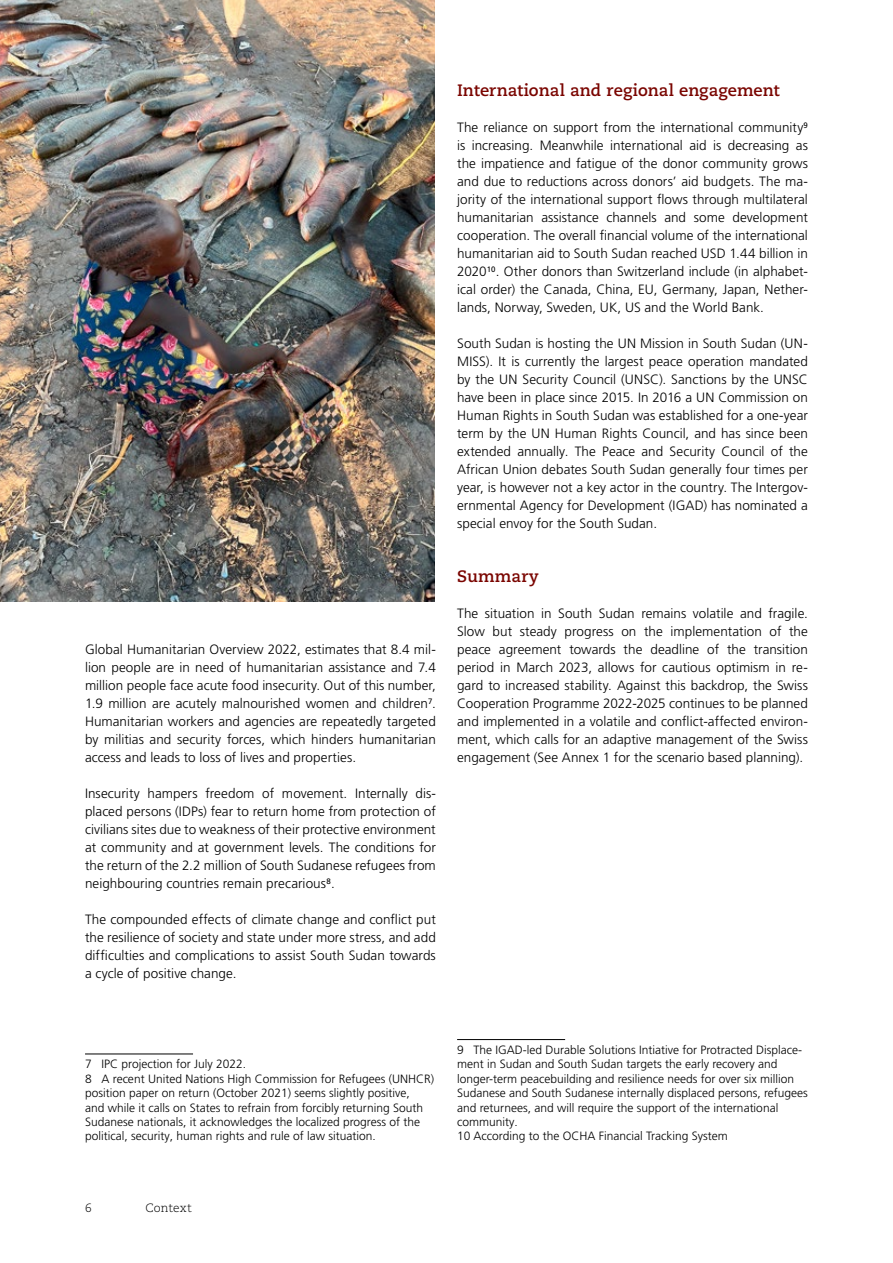
<style>
.page{position:relative;width:893px;height:1263px;background:#fff}
.page>*{position:absolute;margin:0;border:0;box-sizing:border-box;transform-origin:0 0}
.t1{font:700 16.5px "Caecilia LT Pro 75";color:#7a0500}
.t2{font:300 13.5px/18px "Frutiger LT Pro";letter-spacing:.005em;color:#000;text-align:justify}
.t3{font:300 12px/14.4px "Frutiger LT Pro";color:#000}
.t4{font:300 12px "Caecilia LT Pro 45";letter-spacing:.01em;color:#000}
</style>
<div class="page">
<hr style="left:85px;top:1054px;width:108px;height:1px;background:#000">
<hr style="left:457px;top:1039px;width:108px;height:1px;background:#000">
<img style="left:0;top:0;width:435px;height:601px">
<p class="t2" style="left:85px;top:641px;width:352px">Global Humanitarian Overview 2022, estimates that 8.4 mil&shy;lion people are in need of humanitarian assistance and 7.4 million people face acute food insecurity. Out of this number, 1.9 million are acutely malnourished women and children<sup>7</sup>.<br>Humanitarian workers and agencies are repeatedly targeted by militias and security forces, which hinders humanitarian access and leads to loss of lives and properties.</p>
<p class="t2" style="left:85px;top:785px;width:352px">Insecurity hampers freedom of movement. Internally dis&shy;placed persons (IDPs) fear to return home from protection of civilians sites due to weakness of their protective environment at community and at government levels. The conditions for the return of the 2.2 million of South Sudanese refugees from neighbouring countries remain precarious<sup>8</sup>.</p>
<p class="t2" style="left:85px;top:911px;width:352px">The compounded effects of climate change and conflict put the resilience of society and state under more stress, and add difficulties and complications to assist South Sudan towards a cycle of positive change.</p>
<p class="t1" style="left:457px;top:79px;width:324px">International and regional engagement</p>
<p class="t2" style="left:457px;top:119px;width:352px">The reliance on support from the international community<sup>9 </sup>is increasing. Meanwhile international aid is decreasing as the impatience and fatigue of the donor community grows and due to reductions across donors’ aid budgets. The ma&shy;jority of the international support flows through multilateral humanitarian assistance channels and some development cooperation. The overall financial volume of the international humanitarian aid to South Sudan reached USD 1.44 billion in 2020<sup>10</sup>. Other donors than Switzerland include (in alphabet&shy;ical order) the Canada, China, EU, Germany, Japan, Nether&shy;lands, Norway, Sweden, UK, US and the World Bank.</p>
<p class="t2" style="left:457px;top:335px;width:352px">South Sudan is hosting the UN Mission in South Sudan (UN-MISS). It is currently the largest peace operation mandated by the UN Security Council (UNSC). Sanctions by the UNSC have been in place since 2015. In 2016 a UN Commission on Human Rights in South Sudan was established for a one-year term by the UN Human Rights Council, and has since been extended annually. The Peace and Security Council of the African Union debates South Sudan generally four times per year, is however not a key actor in the country. The Intergov&shy;ernmental Agency for Development (IGAD) has nominated a special envoy for the South Sudan.</p>
<p class="t1" style="left:457px;top:565px;width:83px">Summary</p>
<p class="t2" style="left:457px;top:605px;width:352px">The situation in South Sudan remains volatile and fragile.<br>Slow but steady progress on the implementation of the peace agreement towards the deadline of the transition period in March 2023, allows for cautious optimism in re&shy;gard to increased stability. Against this backdrop, the Swiss Cooperation Programme 2022-2025 continues to be planned and implemented in a volatile and conflict-affected environ&shy;ment, which calls for an adaptive management of the Swiss engagement (See Annex 1 for the scenario based planning).</p>
<p class="t3" style="left:85px;top:1057px;width:351px">7 IPC projection for July 2022.<br>8 A recent United Nations High Commission for Refugees (UNHCR) position paper on return (October 2021) seems slightly positive,<br>and while it calls on States to refrain from forcibly returning South Sudanese nationals, it acknowledges the localized progress of the political, security, human rights and rule of law situation.</p>
<p class="t3" style="left:457px;top:1043px;width:352px">9 The IGAD-led Durable Solutions Intiative for Protracted Displace&shy;ment in Sudan and South Sudan targets the early recovery and longer-term peacebuilding and resilience needs for over six million Sudanese and South Sudanese internally displaced persons, refugees and returnees, and will require the support of the international community.<br>10 According to the OCHA Financial Tracking System</p>
<p class="t4" style="left:85px;top:1200px;width:8px">6</p>
<p class="t4" style="left:146px;top:1200px;width:48px">Context</p>
</div>
